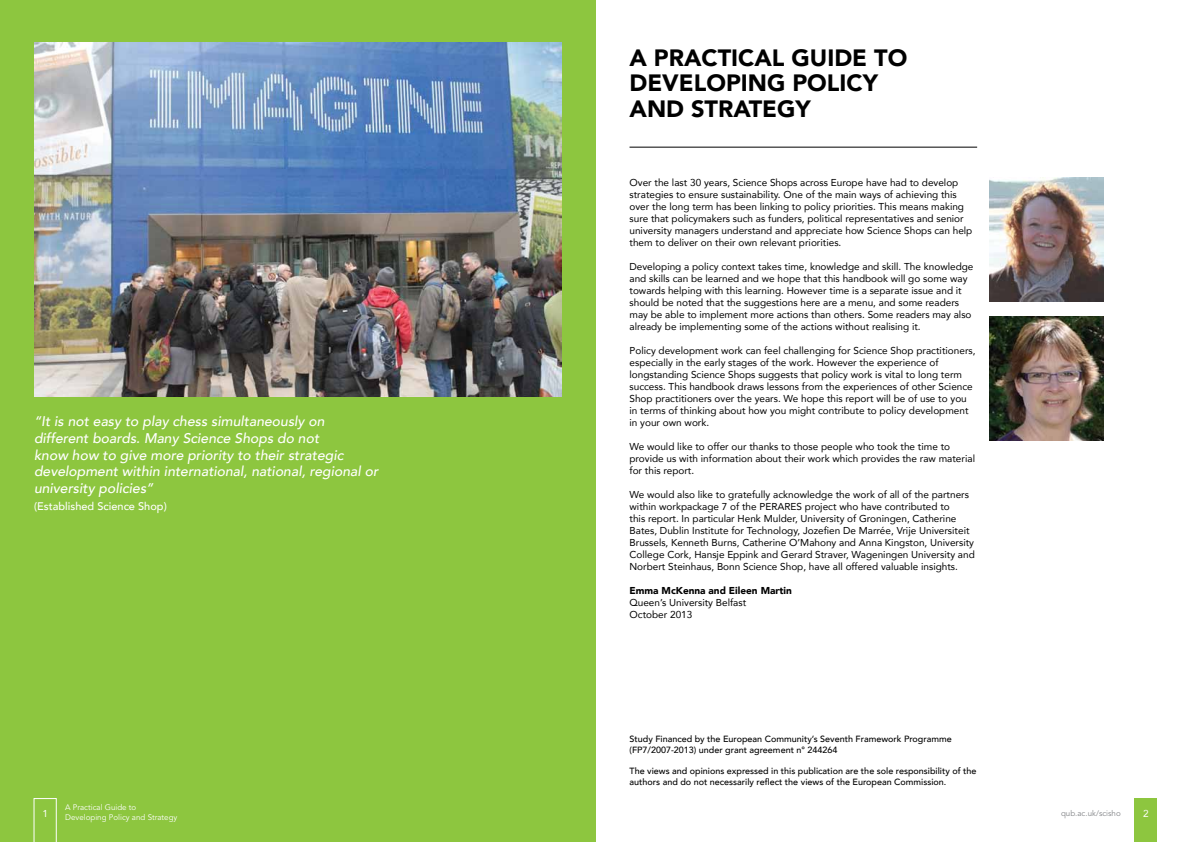
<style>
.page{position:relative;width:1191px;height:842px;background:#fff}
.page>*{position:absolute;margin:0;border:0;box-sizing:border-box;transform-origin:0 0}
.t1{font:900 23.6px/25.3px "Avenir";color:#000}
.t2{font:italic 500 14px/16.8px "Avenir";color:#fff}
.t3{font:500 11px "Avenir";color:#fff}
.t4{font:10px/12px "Avenir";color:#000}
.t5{font:900 10px "Avenir";color:#000}
.t6{font:10px "Avenir";color:#fff}
.t7{font:500 9px/10.8px "Avenir";color:#000}
.t8{font:8px/9.6px "Avenir LT Std";color:#fff}
.t9{font:8px "Avenir LT Std";color:#808285}
</style>
<div class="page">
<div style="left:0;top:0;width:595px;height:842px;background:#8dc63f"></div>
<img style="left:34px;top:43px;width:527px;height:353px">
<hr style="left:629px;top:147px;width:348px;height:1px;background:#000">
<img style="left:989px;top:317px;width:114px;height:124px">
<img style="left:989px;top:178px;width:114px;height:124px">
<svg style="left:34px;top:798px;width:23px;height:44px"></svg>
<div style="left:1134px;top:798px;width:23px;height:44px;background:#8dc63f"></div>
<h2 class="t2" style="left:34px;top:413px;width:346px">“It is not easy to play chess simultaneously on different boards. Many Science Shops do not<br>know how to give more priority to their strategic development within international, national, regional or university policies”</h2>
<p class="t3" style="left:34px;top:497px;width:134px">(Established Science Shop)</p>
<h1 class="t1" style="left:629px;top:45px;width:279px">A PRACTICAL GUIDE TO<br>DEVELOPING POLICY<br>AND STRATEGY</h1>
<p class="t4" style="left:629px;top:177px;width:344px">Over the last 30 years, Science Shops across Europe have had to develop strategies to ensure sustainability. One of the main ways of achieving this over the long term has been linking to policy priorities. This means making sure that policymakers such as funders, political representatives and senior university managers understand and appreciate how Science Shops can help them to deliver on their own relevant priorities.</p>
<p class="t4" style="left:629px;top:261px;width:345px">Developing a policy context takes time, knowledge and skill. The knowledge and skills can be learned and we hope that this handbook will go some way towards helping with this learning. However time is a separate issue and it should be noted that the suggestions here are a menu, and some readers may be able to implement more actions than others. Some readers may also already be implementing some of the actions without realising it.</p>
<p class="t4" style="left:629px;top:345px;width:347px">Policy development work can feel challenging for Science Shop practitioners, especially in the early stages of the work. However the experience of longstanding Science Shops suggests that policy work is vital to long term success. This handbook draws lessons from the experiences of other Science Shop practitioners over the years. We hope this report will be of use to you in terms of thinking about how you might contribute to policy development in your own work.</p>
<p class="t4" style="left:629px;top:441px;width:347px">We would like to offer our thanks to those people who took the time to provide us with information about their work which provides the raw material for this report.</p>
<p class="t4" style="left:629px;top:489px;width:347px">We would also like to gratefully acknowledge the work of all of the partners within workpackage 7 of the PERARES project who have contributed to<br>this report. In particular Henk Mulder, University of Groningen, Catherine Bates, Dublin Institute for Technology, Jozefien De Marrée, Vrije Universiteit Brussels, Kenneth Burns, Catherine O’Mahony and Anna Kingston, University College Cork, Hansje Eppink and Gerard Straver, Wageningen University and Norbert Steinhaus, Bonn Science Shop, have all offered valuable insights.</p>
<p class="t5" style="left:629px;top:582px;width:164px">Emma McKenna and Eileen Martin</p>
<p class="t4" style="left:629px;top:597px;width:118px">Queen’s University Belfast<br>October 2013</p>
<p class="t7" style="left:629px;top:733px;width:324px">Study Financed by the European Community’s Seventh Framework Programme (FP7/2007-2013) under grant agreement n° 244264</p>
<p class="t7" style="left:629px;top:765px;width:348px">The views and opinions expressed in this publication are the sole responsibility of the authors and do not necessarily reflect the views of the European Commission.</p>
<p class="t8" style="left:65px;top:803px;width:114px">A Practical Guide to<br>Developing Policy and Strategy</p>
<p class="t9" style="left:1061px;top:809px;width:61px">qub.ac.uk/scisho</p>
<p class="t6" style="left:42px;top:805px;width:7px">1</p>
<p class="t6" style="left:1143px;top:805px;width:7px">2</p>
</div>
